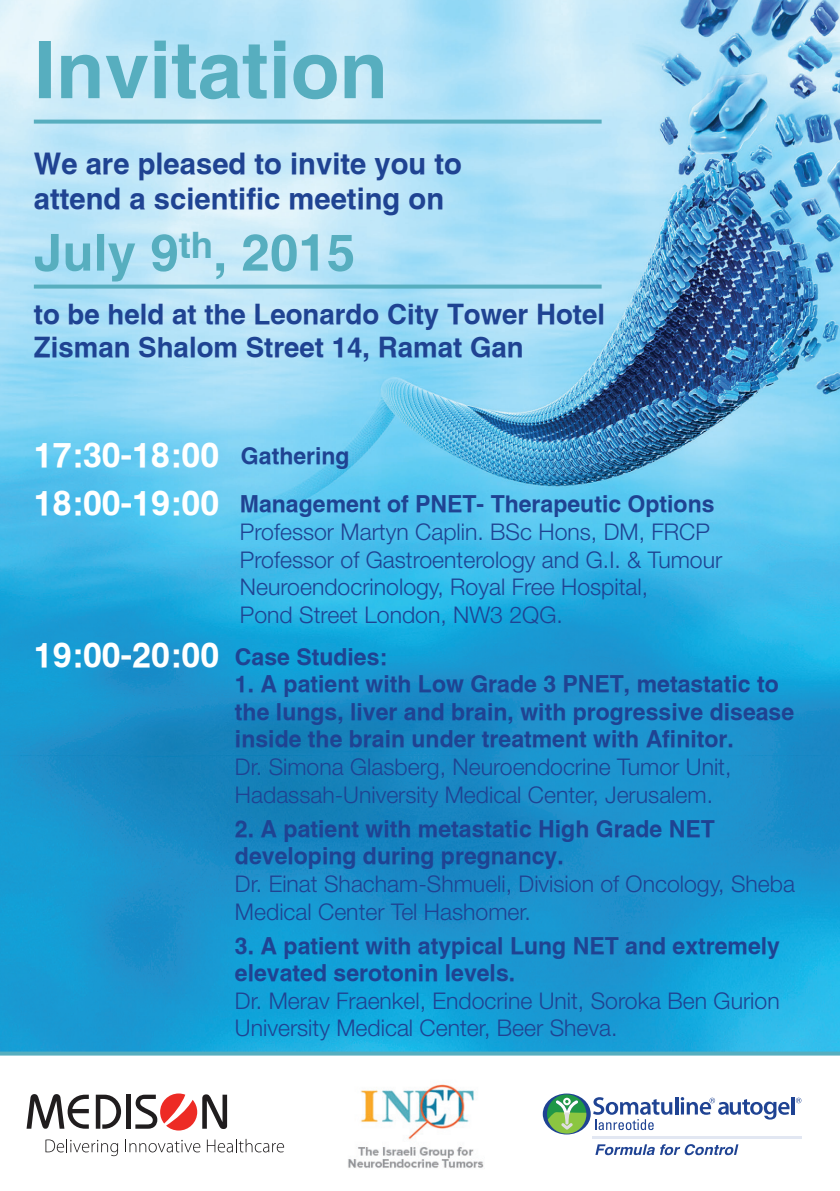
<style>
.page{position:relative;width:840px;height:1191px;background:#fff}
.page>*{position:absolute;margin:0;border:0;box-sizing:border-box;transform-origin:0 0}
.t1{font:700 79.6px "Helvetica";color:#57aebf}
.t2{font:700 51px "Helvetica";color:#57aebf}
.t3{font:700 36.4px "Helvetica";color:#57aebf}
.t4{font:34px/48px "Helvetica";color:#fff}
.t5{font:29.2px/35px "Helvetica";color:#1f4392}
.t6{font:27.6px/33.2px "Helvetica";color:#1f4392}
.t7{font:300 23px/27.6px "Helvetica Neue";color:#1f4392}
.t8{font:23px/27.6px "Helvetica";color:#1f4392}
</style>
<div class="page">
<img style="left:0;top:0;width:839px;height:1051px">
<svg style="left:795px;top:1097px;width:6px;height:6px"></svg>
<hr style="left:674px;top:1096px;width:3px;height:18px;background:#1f4393">
<hr style="left:790px;top:1096px;width:3px;height:18px;background:#1f4393">
<svg style="left:593px;top:1097px;width:79px;height:33px"></svg>
<svg style="left:542px;top:1093px;width:48px;height:41px"></svg>
<svg style="left:546px;top:1094px;width:40px;height:39px;background:#79b379"></svg>
<svg style="left:680px;top:1097px;width:109px;height:22px"></svg>
<svg style="left:595px;top:1144px;width:143px;height:11px"></svg>
<hr style="left:592px;top:1136px;width:209px;height:2px;background:#e2e7f2">
<svg style="left:45px;top:1139px;width:73px;height:17px"></svg>
<svg style="left:125px;top:1139px;width:75px;height:13px"></svg>
<svg style="left:207px;top:1138px;width:77px;height:14px"></svg>
<svg style="left:27px;top:1094px;width:62px;height:34px"></svg>
<svg style="left:96px;top:1094px;width:25px;height:34px"></svg>
<hr style="left:126px;top:1094px;width:4px;height:34px;background:#201d1e">
<svg style="left:135px;top:1093px;width:92px;height:37px"></svg>
<img style="left:348px;top:1084px;width:136px;height:84px">
<svg style="left:34px;top:284px;width:567px;height:4px;background:#64b5c7"></svg>
<svg style="left:34px;top:120px;width:567px;height:4px;background:#61b3c4"></svg>
<svg style="left:0;top:1051px;width:839px;height:4px;background:#4eadc3"></svg>
<h1 class="t1" style="left:34px;top:22px;width:355px">Invitation</h1>
<p class="t5" style="left:34px;top:148px;width:429px">We are pleased to invite you to attend a scientific meeting on</p>
<h2 class="t2" style="left:213px;top:221px;width:143px">, 2015</h2>
<h3 class="t3" style="left:178px;top:223px;width:36px">th</h3>
<h2 class="t2" style="left:34px;top:221px;width:146px">July 9</h2>
<p class="t6" style="left:34px;top:300px;width:572px">to be held at the Leonardo City Tower Hotel<br>Zisman Shalom Street 14, Ramat Gan</p>
<h3 class="t4" style="left:34px;top:433px;width:187px">17:30-18:00<br>18:00-19:00</h3>
<h3 class="t4" style="left:34px;top:633px;width:187px">19:00-20:00</h3>
<p class="t8" style="left:241px;top:444px;width:110px">Gathering</p>
<p class="t8" style="left:240px;top:492px;width:476px">Management of PNET- Therapeutic Options</p>
<p class="t7" style="left:240px;top:517px;width:483px">Professor Martyn Caplin. BSc Hons, DM, FRCP Professor of Gastroenterology and G .I. &amp; Tumour Neuroendocrinology, Royal Free Hospital,<br>Pond Street London, NW 23 QG.</p>
<p class="t8" style="left:235px;top:644px;width:154px">Case Studies:</p>
<p class="t8" style="left:235px;top:671px;width:560px">1. A patient with Low Grade 3 PNET, metastatic to the lungs, liver and brain, with progressive disease inside the brain under treatment with Afinitor.</p>
<p class="t7" style="left:235px;top:752px;width:497px">Dr. Simona Glasberg, Neuroendocrine Tumor Unit,<br>Hadassah-University Medical Center, Jerusalem.</p>
<p class="t8" style="left:235px;top:816px;width:481px">2. A patient with metastatic High Grade NET developing during pregnancy.</p>
<p class="t7" style="left:235px;top:869px;width:561px">Dr. Einat Shacham-Shmueli, Division of Oncology, Sheba<br>Medical Center Tel Hashomer.</p>
<p class="t8" style="left:235px;top:933px;width:546px">3. A patient with atypical Lung NET and extremely elevated serotonin levels.</p>
<p class="t7" style="left:235px;top:986px;width:546px">Dr. Merav Fraenkel, Endocrine Unit, Soroka Ben Gurion<br>University Medical Center, Beer Sheva.</p>
</div>
